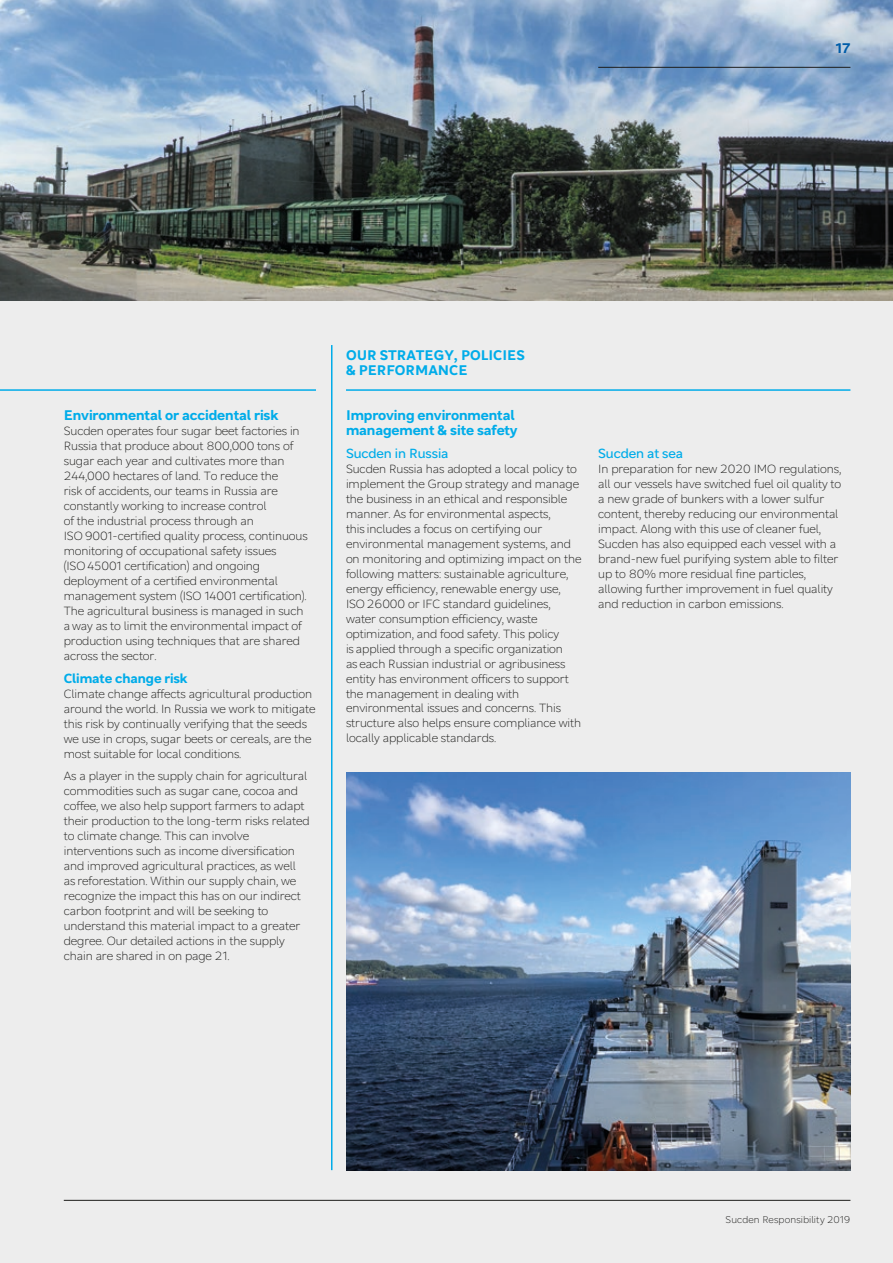
<style>
.page{position:relative;width:893px;height:1263px;background:#fff}
.page>*{position:absolute;margin:0;border:0;box-sizing:border-box;transform-origin:0 0}
.t1{font:700 15px/15px "Sucden Sans";letter-spacing:-.01em;color:#00ace9}
.t2{font:700 15px "Sucden Sans";color:#005da9}
.t3{font:14.25px "Sucden Sans";letter-spacing:-.01em;color:#00ace9}
.t4{font:700 14.25px "Sucden Sans";letter-spacing:-.01em;color:#00ace9}
.t5{font:300 12.75px/15px "Sucden Sans";letter-spacing:-.01em;color:#1d1d1b}
.t6{font:300 10.5px "Sucden Sans";letter-spacing:.005em;color:#1d1d1b}
</style>
<div class="page">
<div style="left:0;top:300px;width:893px;height:963px;background:#ededed"></div>
<hr style="left:0;top:389px;width:316px;height:2px;background:#00ace9">
<hr style="left:331px;top:345px;width:1px;height:825px;background:#00ace9">
<img style="left:346px;top:773px;width:504px;height:397px">
<hr style="left:346px;top:389px;width:504px;height:2px;background:#00ace9">
<img style="left:1px;top:0;width:892px;height:300px">
<hr style="left:598px;top:67px;width:252px;height:1px;background:#1d1d1b">
<hr style="left:64px;top:1200px;width:786px;height:1px;background:#1d1d1b">
<p class="t2" style="left:835px;top:37px;width:16px">17</p>
<p class="t1" style="left:64px;top:407px;width:216px">Environmental or accidental risk</p>
<p class="t5" style="left:64px;top:422px;width:246px">Sucden operates four sugar beet factories in Russia that produce about 800,000 tons of sugar each year and cultivates more than 244,000 hectares of land. To reduce the<br>risk of accidents, our teams in Russia are constantly working to increase control<br>of the industrial process through an<br>ISO 9001-certified quality process, continuous monitoring of occupational safety issues<br>(ISO 45001 certification) and ongoing deployment of a certified environmental management system (ISO 14001 certification).<br>The agricultural business is managed in such a way as to limit the environmental impact of production using techniques that are shared across the sector.</p>
<p class="t4" style="left:64px;top:667px;width:125px">Climate change risk</p>
<p class="t5" style="left:64px;top:685px;width:253px">Climate change affects agricultural production around the world. In Russia we work to mitigate this risk by continually verifying that the seeds we use in crops, sugar beets or cereals, are the most suitable for local conditions.</p>
<p class="t5" style="left:64px;top:767px;width:247px">As a player in the supply chain for agricultural commodities such as sugar cane, cocoa and coffee, we also help support farmers to adapt their production to the long-term risks related to climate change. This can involve interventions such as income diversification and improved agricultural practices, as well as reforestation. Within our supply chain, we recognize the impact this has on our indirect carbon footprint and will be seeking to understand this material impact to a greater degree. Our detailed actions in the supply chain are shared in on page 21.</p>
<p class="t1" style="left:346px;top:347px;width:180px">OUR STRATEGY, POLICIES &amp; PERFORMANCE</p>
<p class="t1" style="left:346px;top:407px;width:173px">Improving environmental management &amp; site safety</p>
<p class="t3" style="left:346px;top:443px;width:104px">Sucden in Russia</p>
<p class="t5" style="left:346px;top:460px;width:237px">Sucden Russia has adopted a local policy to implement the Group strategy and manage the business in an ethical and responsible manner. As for environmental aspects,<br>this includes a focus on certifying our environmental management systems, and on monitoring and optimizing impact on the following matters: sustainable agriculture, energy efficiency, renewable energy use, ISO 26000 or IFC standard guidelines, water consumption efficiency, waste optimization, and food safety. This policy<br>is applied through a specific organization<br>as each Russian industrial or agribusiness entity has environment officers to support the management in dealing with environmental issues and concerns. This structure also helps ensure compliance with locally applicable standards.</p>
<p class="t3" style="left:598px;top:443px;width:86px">Sucden at sea</p>
<p class="t5" style="left:598px;top:460px;width:245px">In preparation for new 2020 IMO regulations, all our vessels have switched fuel oil quality to a new grade of bunkers with a lower sulfur content, thereby reducing our environmental impact. Along with this use of cleaner fuel, Sucden has also equipped each vessel with a brand-new fuel purifying system able to filter up to 80% more residual fine particles, allowing further improvement in fuel quality and reduction in carbon emissions.</p>
<p class="t6" style="left:726px;top:1211px;width:126px">Sucden Responsibility 2019</p>
</div>
